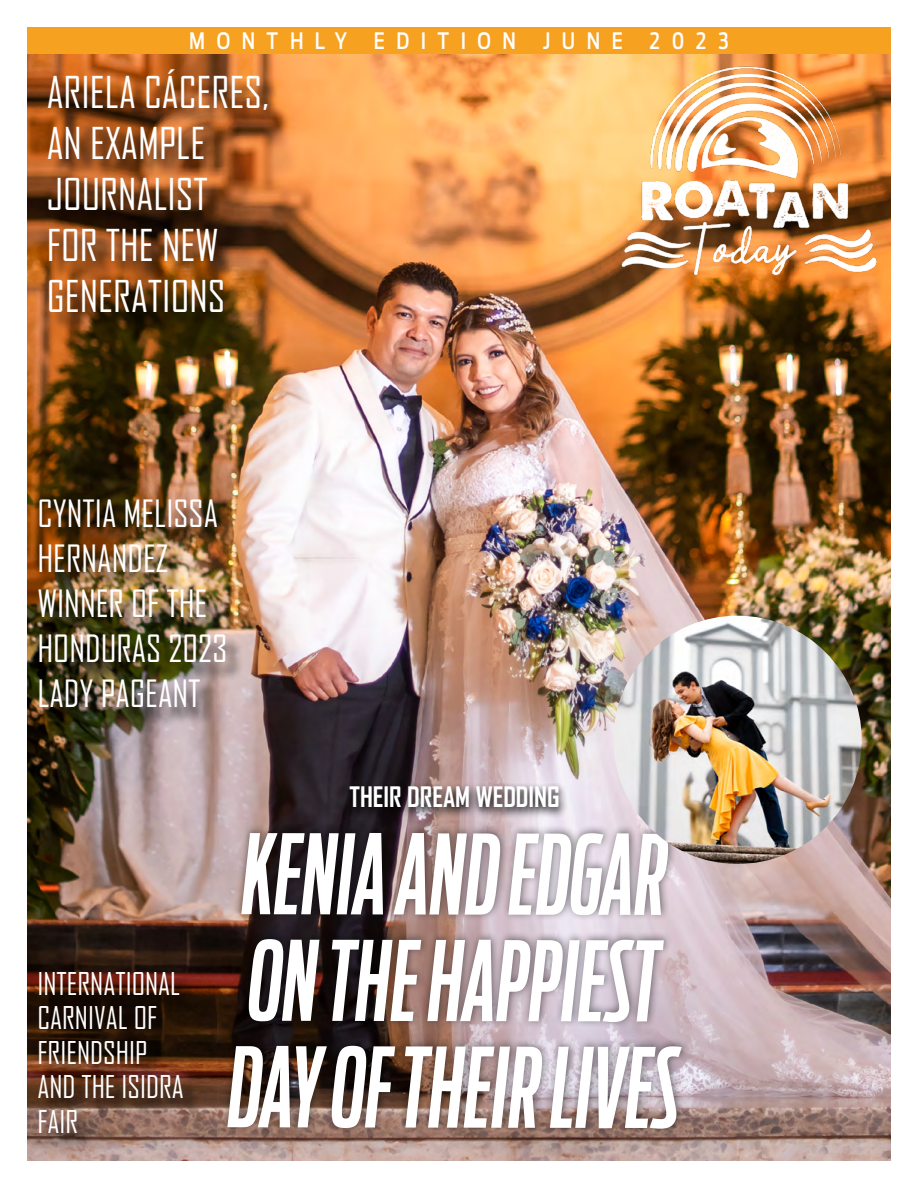
<style>
.page{position:relative;width:918px;height:1188px;background:#fff}
.page>*{position:absolute;margin:0;border:0;box-sizing:border-box;transform-origin:0 0}
.t1{font:109.5px/106.5px "Ford Antenna Medium Italic Cmp";color:#fff}
.t2{font:42px/51px "Agency FB";color:#fff}
.t3{font:36px/45px "Agency FB";color:#fff}
.t4{font:30px/34.5px "Agency FB";color:#fff}
.t5{font:700 27px "Agency FB";color:#fff}
.t6{font:500 condensed 22.5px "Ford Antenna";letter-spacing:.55em;color:#fff;scale:.93 1}
</style>
<div class="page">
<img style="left:27px;top:54px;width:864px;height:1107px">
<div style="left:51px;top:72px;width:235px;height:259px;background:#000;opacity:.75"></div>
<div style="left:41px;top:501px;width:203px;height:225px;background:#000;opacity:.75"></div>
<div style="left:41px;top:974px;width:160px;height:178px;background:#000;opacity:.75"></div>
<div style="left:220px;top:823px;width:471px;height:313px;background:#000;opacity:.5"></div>
<svg style="left:342px;top:782px;width:226px;height:37px;background:#6e6267"></svg>
<div style="left:27px;top:27px;width:864px;height:27px;background:#f6a120"></div>
<img style="left:613px;top:616px;width:249px;height:248px;border-radius:124px">
<img style="left:612px;top:61px;width:264px;height:229px">
<p class="t6" style="left:189px;top:21px;width:581px">MONTHLY EDITION JUNE 2023</p>
<p class="t2" style="left:47px;top:66px;width:224px">ARIELA CÁCERES,<br>AN EXAMPLE<br>JOURNALIST<br>FOR THE NEW<br>GENERATIONS</p>
<p class="t3" style="left:37px;top:490px;width:191px">CYNTIA MELISSA<br>HERNANDEZ<br>WINNER OF THE<br>HONDURAS 2023<br>LADY PAGEANT</p>
<p class="t5" style="left:350px;top:780px;width:212px">THEIR DREAM WEDDING</p>
<p class="t4" style="left:37px;top:966px;width:148px">INTERNATIONAL<br>CARNIVAL OF<br>FRIENDSHIP<br>AND THE ISIDRA<br>FAIR</p>
<h1 class="t1" style="left:228px;top:808px;width:454px">KENIA AND EDGAR<br>ON THE HAPPIEST<br>DAY OF THEIR LIVES</h1>
</div>
